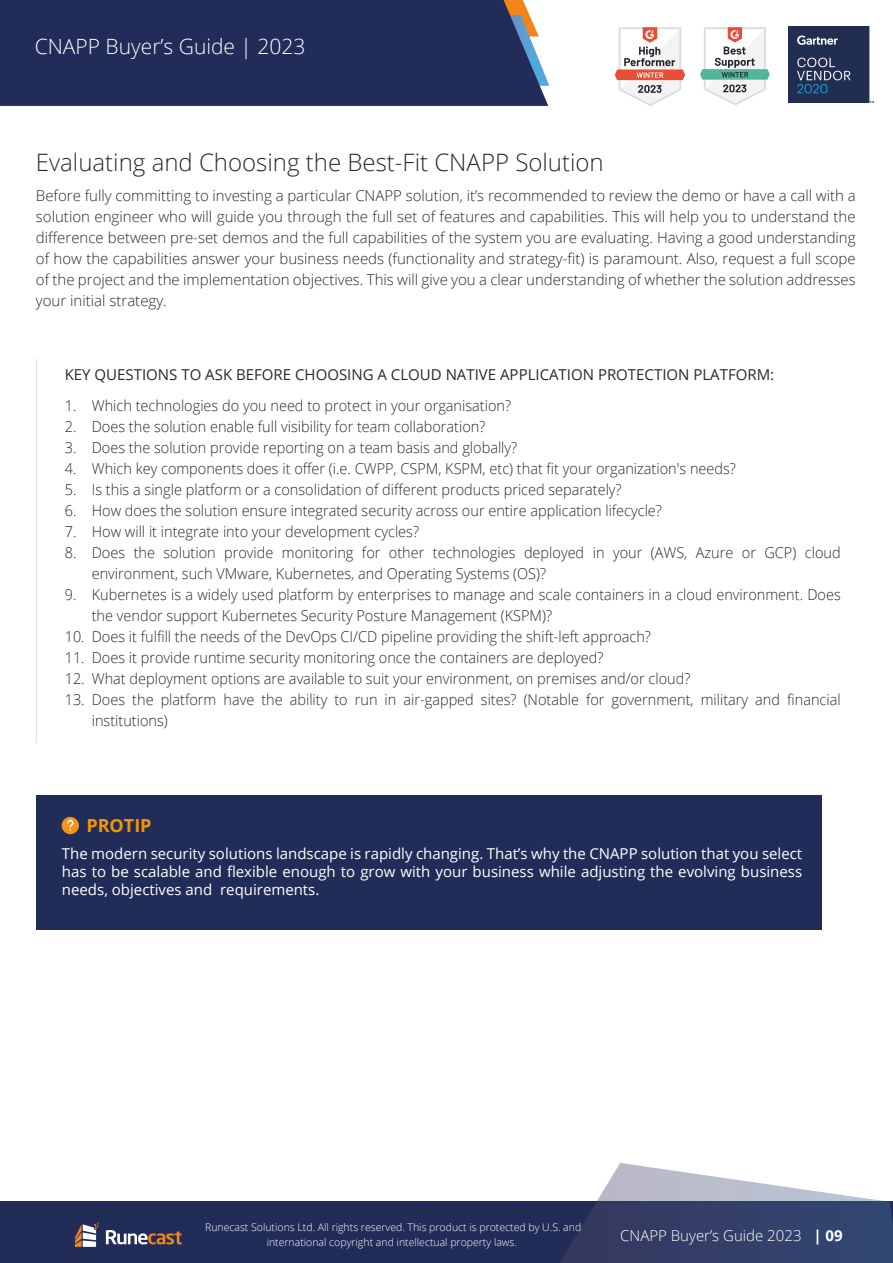
<style>
.page{position:relative;width:893px;height:1263px;background:#fff}
.page>*{position:absolute;margin:0;border:0;box-sizing:border-box;transform-origin:0 0}
.t1{font:300 24px "Open Sans";color:#292929}
.t2{font:300 21px "Open Sans";color:#fff}
.t3{font:700 18px "Open Sans";color:#f39500}
.t4{font:300 15px/21px "Open Sans";color:#292929}
.t5{font:15px/18px "Open Sans";color:#fff;text-align:justify}
.t6{font:15px "Open Sans";color:#292929}
.t7{font:300 15px "Open Sans";color:#fff}
.t8{font:300 10.5px/15px "Open Sans";color:#fff;text-align:center}
.s1{font-weight:700}
</style>
<div class="page">
<div style="left:0;top:1201px;width:893px;height:62px;background:#212d58"></div>
<svg style="left:106px;top:1230px;width:76px;height:14px"></svg>
<svg style="left:75px;top:1222px;width:24px;height:25px"></svg>
<svg style="left:560px;top:1163px;width:333px;height:100px"></svg>
<div style="left:0;top:0;width:548px;height:106px;background:#212d58"></div>
<img style="left:788px;top:26px;width:85px;height:77px">
<svg style="left:615px;top:27px;width:70px;height:79px"></svg>
<svg style="left:700px;top:27px;width:70px;height:79px"></svg>
<hr style="left:36px;top:359px;width:1px;height:384px;background:#dbdbdb">
<div style="left:36px;top:795px;width:786px;height:135px;background:#212d58"></div>
<div style="left:62px;top:817px;width:17px;height:17px;background:#f39418;border-radius:50%"></div>
<svg style="left:67px;top:820px;width:7px;height:10px"></svg>
<h2 class="t2" style="left:35px;top:32px;width:272px">CNAPP Buyer’s Guide | 2023</h2>
<h1 class="t1" style="left:36px;top:146px;width:569px">Evaluating and Choosing the Best-Fit CNAPP Solution</h1>
<p class="t4" style="left:36px;top:184px;width:821px;text-align:justify">Before fully committing to investing a particular CNAPP solution, it’s recommended to review the demo or have a call with a solution engineer who will guide you through the full set of features and capabilities. This will help you to understand the difference between pre-set demos and the full capabilities of the system you are evaluating. Having a good understanding of how the capabilities answer your business needs (functionality and strategy-fit) is paramount. Also, request a full scope of the project and the implementation objectives. This will give you a clear understanding of whether the solution addresses your initial strategy.</p>
<p class="t6" style="left:65px;top:365px;width:711px">KEY QUESTIONS TO ASK BEFORE CHOOSING A CLOUD NATIVE APPLICATION PROTECTION PLATFORM:</p>
<p class="t4" style="left:65px;top:394px;width:448px">1. Which technologies do you need to protect in your organisation?</p>
<p class="t4" style="left:65px;top:415px;width:422px">2. Does the solution enable full visibility for team collaboration?</p>
<p class="t4" style="left:65px;top:436px;width:454px">3. Does the solution provide reporting on a team basis and globally?</p>
<p class="t4" style="left:65px;top:457px;width:673px">4. Which key components does it offer (i.e. CWPP, CSPM, KSPM, etc) that fit your organization's needs?</p>
<p class="t4" style="left:65px;top:478px;width:558px">5. Is this a single platform or a consolidation of different products priced separately?</p>
<p class="t4" style="left:65px;top:499px;width:599px">6. How does the solution ensure integrated security across our entire application lifecycle?</p>
<p class="t4" style="left:65px;top:520px;width:356px">7. How will it integrate into your development cycles?</p>
<p class="t4" style="left:92px;top:541px;width:750px;text-indent:-27px">8. Does the solution provide monitoring for other technologies deployed in your (AWS, Azure or GCP) cloud environment, such VMware, Kubernetes, and Operating Systems (OS)?</p>
<p class="t4" style="left:92px;top:583px;width:750px;text-indent:-27px">9. Kubernetes is a widely used platform by enterprises to manage and scale containers in a cloud environment. Does the vendor support Kubernetes Security Posture Management (KSPM)?</p>
<p class="t4" style="left:65px;top:625px;width:588px">10. Does it fulfill the needs of the DevOps CI/CD pipeline providing the shift-left approach?</p>
<p class="t4" style="left:65px;top:646px;width:540px">11. Does it provide runtime security monitoring once the containers are deployed?</p>
<p class="t4" style="left:65px;top:667px;width:627px">12. What deployment options are available to suit your environment, on premises and/or cloud?</p>
<p class="t4" style="left:92px;top:688px;width:750px;text-indent:-27px">13. Does the platform have the ability to run in air-gapped sites? (Notable for government, military and financial institutions)</p>
<p class="t3" style="left:86px;top:813px;width:67px">PROTIP</p>
<p class="t5" style="left:62px;top:844px;width:742px">The modern security solutions landscape is rapidly changing. That’s why the CNAPP solution that you select has to be scalable and flexible enough to grow with your business while adjusting the evolving business needs, objectives and requirements.</p>
<p class="t8" style="left:205px;top:1220px;width:378px">Runecast Solutions Ltd. All rights reserved. This product is protected by U.S. and international copyright and intellectual property laws.</p>
<p class="t7" style="left:620px;top:1225px;width:224px">CNAPP Buyer’s Guide 2023 <span class="s1">| 09</span></p>
</div>
